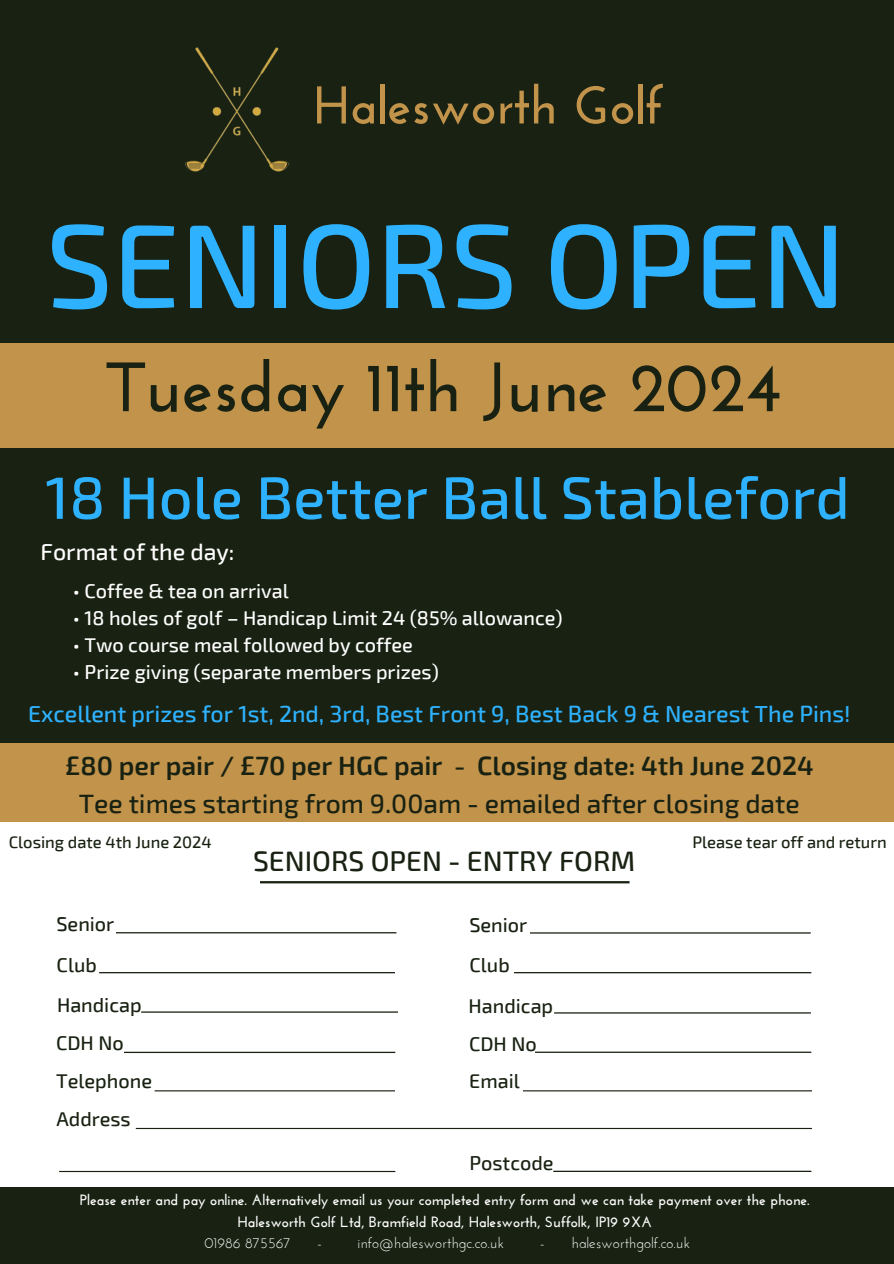
<style>
.page{position:relative;width:894px;height:1264px;background:#fff}
.page>*{position:absolute;margin:0;border:0;box-sizing:border-box;transform-origin:0 0}
.t1{font:500 119.25px "Exo 2";color:#2eb2ff}
.t2{font:700 69.6px "Josefin Sans";color:#192212}
.t3{font:500 59.55px "Exo 2";color:#2eb2ff}
.t4{font:700 52.95px "Josefin Sans";color:#c2934b}
.t5{font:500 28.2px "Exo 2";color:#192212}
.t6{font:500 26.55px "Exo 2";color:#192212}
.t7{font:600 26.55px "Exo 2";color:#192212}
.t8{font:500 23.25px "Exo 2";color:#2eb2ff}
.t9{font:500 23.25px "Exo 2";color:#fff}
.t10{font:500 19.8px "Exo 2";color:#fff}
.t11{font:500 19.8px "Exo 2";color:#192212}
.t12{font:500 16.5px "Exo 2";color:#192212}
.t13{font:700 14.85px "Josefin Sans";color:#fff}
.t14{font:14.85px "Josefin Sans";color:#fff}
</style>
<div class="page">
<div style="left:0;top:0;width:893px;height:1263px;background:#192212"></div>
<img style="left:184px;top:47px;width:106px;height:125px">
<div style="left:0;top:344px;width:893px;height:103px;background:#c2934b"></div>
<div style="left:0;top:743px;width:893px;height:80px;background:#c2934b"></div>
<div style="left:0;top:822px;width:893px;height:364px;background:#fff"></div>
<svg style="left:260px;top:881px;width:369px;height:2px"></svg>
<svg style="left:116px;top:932px;width:280px;height:1px"></svg>
<svg style="left:530px;top:932px;width:280px;height:1px"></svg>
<svg style="left:99px;top:972px;width:296px;height:1px"></svg>
<svg style="left:514px;top:972px;width:297px;height:1px"></svg>
<svg style="left:141px;top:1011px;width:257px;height:1px"></svg>
<svg style="left:124px;top:1051px;width:271px;height:2px"></svg>
<svg style="left:535px;top:1051px;width:276px;height:1px"></svg>
<svg style="left:554px;top:1012px;width:256px;height:1px"></svg>
<svg style="left:154px;top:1090px;width:241px;height:1px"></svg>
<svg style="left:523px;top:1090px;width:288px;height:1px"></svg>
<svg style="left:136px;top:1127px;width:675px;height:2px"></svg>
<svg style="left:59px;top:1170px;width:336px;height:2px"></svg>
<svg style="left:553px;top:1170px;width:258px;height:1px"></svg>
<p class="t4" style="left:313px;top:84px;width:351px">Halesworth Golf</p>
<p class="t1" style="left:46px;top:189px;width:801px">SENIORS OPEN</p>
<p class="t2" style="left:106px;top:359px;width:676px">Tuesday 11th June 2024</p>
<p class="t3" style="left:45px;top:459px;width:805px">18 Hole Better Ball Stableford</p>
<p class="t9" style="left:41px;top:536px;width:195px">Format of the day:</p>
<p class="t10" style="left:73px;top:578px;width:217px">• Coffee &amp; tea on arrival</p>
<p class="t10" style="left:73px;top:605px;width:491px">• 18 holes of golf – Handicap Limit 24 (85% allowance)</p>
<p class="t10" style="left:73px;top:632px;width:341px">• Two course meal followed by coffee</p>
<p class="t10" style="left:73px;top:659px;width:367px">• Prize giving (separate members prizes)</p>
<p class="t8" style="left:28px;top:698px;width:823px">Excellent prizes for 1st, 2nd, 3rd, Best Front 9, Best Back 9 &amp; Nearest The Pins!</p>
<p class="t7" style="left:65px;top:748px;width:749px">£80 per pair / £70 per HGC pair - Closing date: 4th June 2024</p>
<p class="t6" style="left:79px;top:786px;width:722px">Tee times starting from 9.00am - emailed after closing date</p>
<p class="t5" style="left:253px;top:842px;width:384px">SENIORS OPEN - ENTRY FORM</p>
<p class="t12" style="left:9px;top:831px;width:204px">Closing date 4th June 2024</p>
<p class="t12" style="left:692px;top:831px;width:196px">Please tear off and return</p>
<p class="t11" style="left:56px;top:911px;width:59px">Senior</p>
<p class="t11" style="left:469px;top:911px;width:59px">Senior</p>
<p class="t11" style="left:57px;top:952px;width:42px">Club</p>
<p class="t11" style="left:469px;top:951px;width:42px">Club</p>
<p class="t11" style="left:57px;top:992px;width:86px">Handicap</p>
<p class="t11" style="left:468px;top:992px;width:86px">Handicap</p>
<p class="t11" style="left:56px;top:1030px;width:69px">CDH No</p>
<p class="t11" style="left:469px;top:1030px;width:69px">CDH No</p>
<p class="t11" style="left:56px;top:1068px;width:97px">Telephone</p>
<p class="t11" style="left:469px;top:1068px;width:52px">Email</p>
<p class="t11" style="left:56px;top:1106px;width:76px">Address</p>
<p class="t11" style="left:469px;top:1149px;width:86px">Postcode</p>
<p class="t13" style="left:80px;top:1194px;width:731px">Please enter and pay online. Alternatively email us your completed entry form and we can take payment over the phone.</p>
<p class="t13" style="left:237px;top:1215px;width:416px">Halesworth Golf Ltd, Bramfield Road, Halesworth, Suffolk, IP19 9XA</p>
<p class="t14" style="left:204px;top:1236px;width:88px">01986 875567</p>
<p class="t14" style="left:317px;top:1236px;width:188px">- info@halesworthgc.co.uk</p>
<p class="t14" style="left:540px;top:1236px;width:152px">- halesworthgolf.co.uk</p>
</div>
